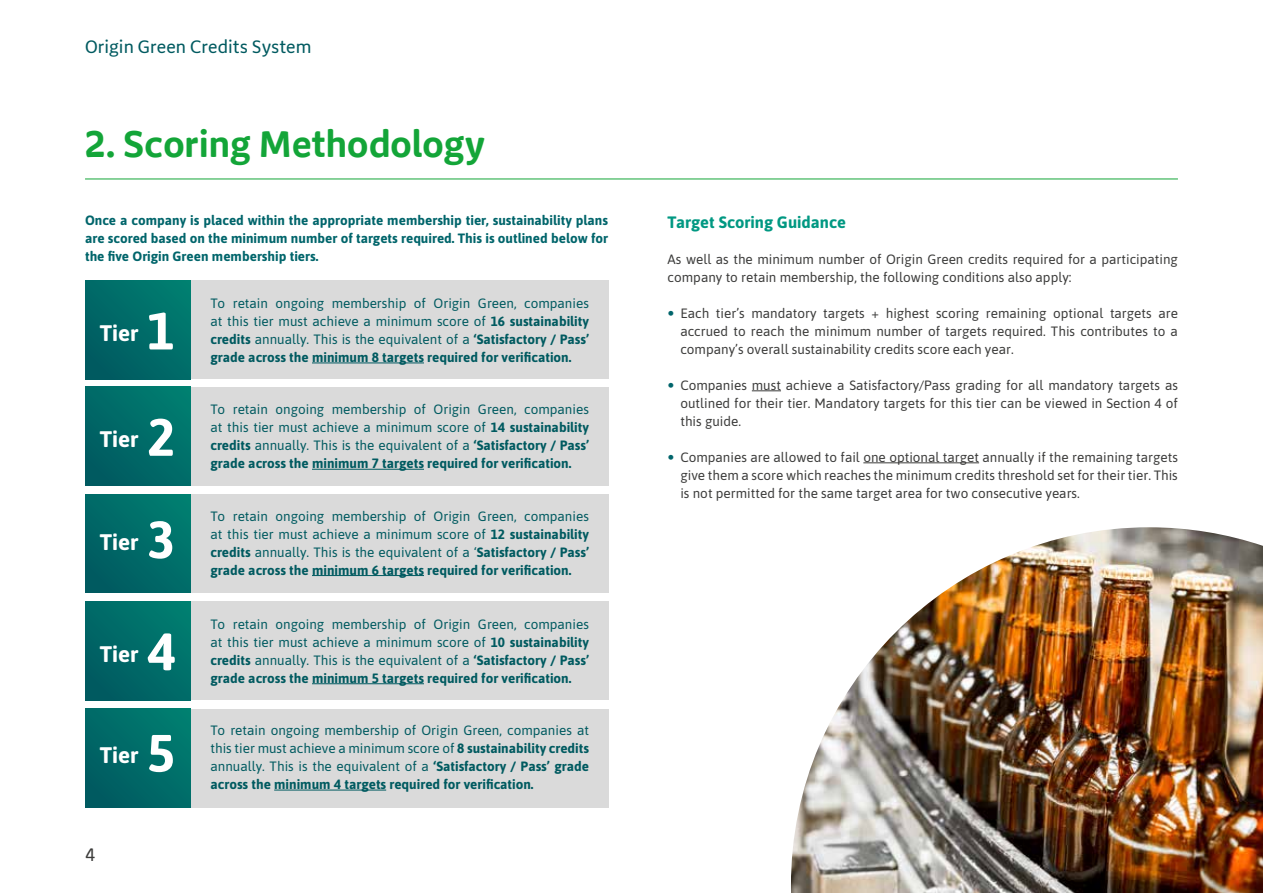
<style>
.page{position:relative;width:1263px;height:893px;background:#fff}
.page>*{position:absolute;margin:0;border:0;box-sizing:border-box;transform-origin:0 0}
.t1{font:700 52.5px/104.4px "Asap";color:#fff;text-align:justify}
.t2{font:700 37.5px "Bord Bia Sans";color:#13a538}
.t3{font:700 22.5px "Asap";color:#fff}
.t4{font:18px "Bord Bia Sans";color:#005a60}
.t5{font:18px "Bord Bia Sans";color:#3c3c3b}
.t6{font:700 16.5px "Asap";color:#009882}
.t7{font:13.5px/18px "Asap";color:#005a60;text-align:justify}
.t8{font:13.5px/18px "Asap";color:#3c3c3b;text-align:justify}
.t9{font:700 13.5px/18px "Asap";color:#00656b;text-align:justify}
.s1{font-weight:700}
.s2{font-family:"Brown Std";font-weight:300;color:#00656b}
</style>
<div class="page">
<svg style="left:752px;top:390px;width:29px;height:1px"></svg>
<hr style="left:863px;top:462px;width:116px;height:1px;background:#3c3c3b">
<hr style="left:85px;top:179px;width:1093px;height:1px;background:#13a538">
<div style="left:85px;top:281px;width:523px;height:98px;background:#dadada"></div>
<div style="left:85px;top:387px;width:523px;height:99px;background:#dadada"></div>
<div style="left:85px;top:601px;width:523px;height:99px;background:#dadada"></div>
<div style="left:85px;top:494px;width:523px;height:99px;background:#dadada"></div>
<div style="left:85px;top:709px;width:523px;height:98px;background:#dadada"></div>
<div style="left:85px;top:281px;width:105px;height:98px;background:linear-gradient(to right,#005f63,#00766d)"></div>
<div style="left:85px;top:387px;width:105px;height:99px;background:linear-gradient(to right,#005f63,#00766d)"></div>
<div style="left:85px;top:601px;width:105px;height:99px;background:linear-gradient(to right,#006063,#00766d)"></div>
<div style="left:85px;top:494px;width:105px;height:99px;background:linear-gradient(to right,#006063,#00766d)"></div>
<div style="left:85px;top:709px;width:105px;height:98px;background:linear-gradient(to right,#005f63,#00766d)"></div>
<hr style="left:312px;top:362px;width:112px;height:1px;background:#005a60">
<hr style="left:312px;top:469px;width:112px;height:1px;background:#005a60">
<hr style="left:312px;top:683px;width:112px;height:1px;background:#005a60">
<hr style="left:312px;top:575px;width:112px;height:1px;background:#005a60">
<hr style="left:274px;top:790px;width:112px;height:1px;background:#005a60">
<img style="left:791px;top:527px;width:472px;height:366px">
<h3 class="t4" style="left:85px;top:37px;width:228px">Origin Green Credits System</h3>
<h2 class="t2" style="left:85px;top:122px;width:402px">2. Scoring Methodology</h2>
<p class="t9" style="left:85px;top:211px;width:524px">Once a company is placed within the appropriate membership tier, sustainability plans are scored based on the minimum number of targets required. This is outlined below for the five Origin Green membership tiers.</p>
<h3 class="t3" style="left:100px;top:317px;width:40px">Tier</h3>
<h3 class="t3" style="left:100px;top:423px;width:40px">Tier</h3>
<h3 class="t3" style="left:100px;top:526px;width:40px">Tier</h3>
<h1 class="t1" style="left:147px;top:276px;width:30px">1<br>2<br>3</h1>
<h3 class="t3" style="left:100px;top:638px;width:40px">Tier</h3>
<h1 class="t1" style="left:147px;top:597px;width:30px">4</h1>
<h3 class="t3" style="left:100px;top:739px;width:40px">Tier</h3>
<h1 class="t1" style="left:147px;top:699px;width:30px">5</h1>
<h3 class="t5" style="left:85px;top:845px;width:12px">4</h3>
<p class="t7" style="left:210px;top:294px;width:380px">To retain ongoing membership of Origin Green, companies at this tier must achieve a minimum score of <span class="s1">16 sustainability credits</span> annually. This is the equivalent of a <span class="s1">‘Satisfactory / Pass’ grade across the minimum 8 targets required for verification.</span></p>
<p class="t7" style="left:210px;top:400px;width:380px">To retain ongoing membership of Origin Green, companies at this tier must achieve a minimum score of <span class="s1">14 sustainability credits</span> annually. This is the equivalent of a <span class="s1">‘Satisfactory / Pass’ grade across the minimum 7 targets required for verification.</span></p>
<p class="t7" style="left:210px;top:506px;width:380px">To retain ongoing membership of Origin Green, companies at this tier must achieve a minimum score of <span class="s1">12 sustainability credits</span> annually. This is the equivalent of a ‘<span class="s1">Satisfactory / Pass’ grade across the minimum 6 targets required for verification.</span></p>
<p class="t7" style="left:210px;top:614px;width:380px">To retain ongoing membership of Origin Green, companies at this tier must achieve a minimum score of <span class="s1">10 sustainability credits</span> annually. This is the equivalent of a <span class="s1">‘Satisfactory / Pass’ grade across the minimum 5 targets required for verification.</span></p>
<p class="t7" style="left:210px;top:721px;width:380px">To retain ongoing membership of Origin Green, companies at this tier must achieve a minimum score of <span class="s1">8 sustainability credits </span>annually. This is the equivalent of a <span class="s1">‘Satisfactory / Pass’ grade across the minimum 4 targets required for verification.</span></p>
<p class="t6" style="left:668px;top:211px;width:180px">Target Scoring Guidance</p>
<p class="t8" style="left:668px;top:250px;width:512px">As well as the minimum number of Origin Green credits required for a participating company to retain membership, the following conditions also apply:</p>
<p class="t8" style="left:680px;top:304px;width:499px;text-indent:-13px"><span class="s2">•</span> Each tier’s mandatory targets + highest scoring remaining optional targets are accrued to reach the minimum number of targets required. This contributes to a company’s overall sustainability credits score each year.</p>
<p class="t8" style="left:680px;top:376px;width:499px;text-indent:-13px"><span class="s2">•</span> Companies must achieve a Satisfactory/Pass grading for all mandatory targets as outlined for their tier. Mandatory targets for this tier can be viewed in Section 4 of this guide.</p>
<p class="t8" style="left:680px;top:448px;width:499px;text-indent:-13px"><span class="s2">•</span> Companies are allowed to fail one optional target annually if the remaining targets give them a score which reaches the minimum credits threshold set for their tier. This is not permitted for the same target area for two consecutive years.</p>
</div>
